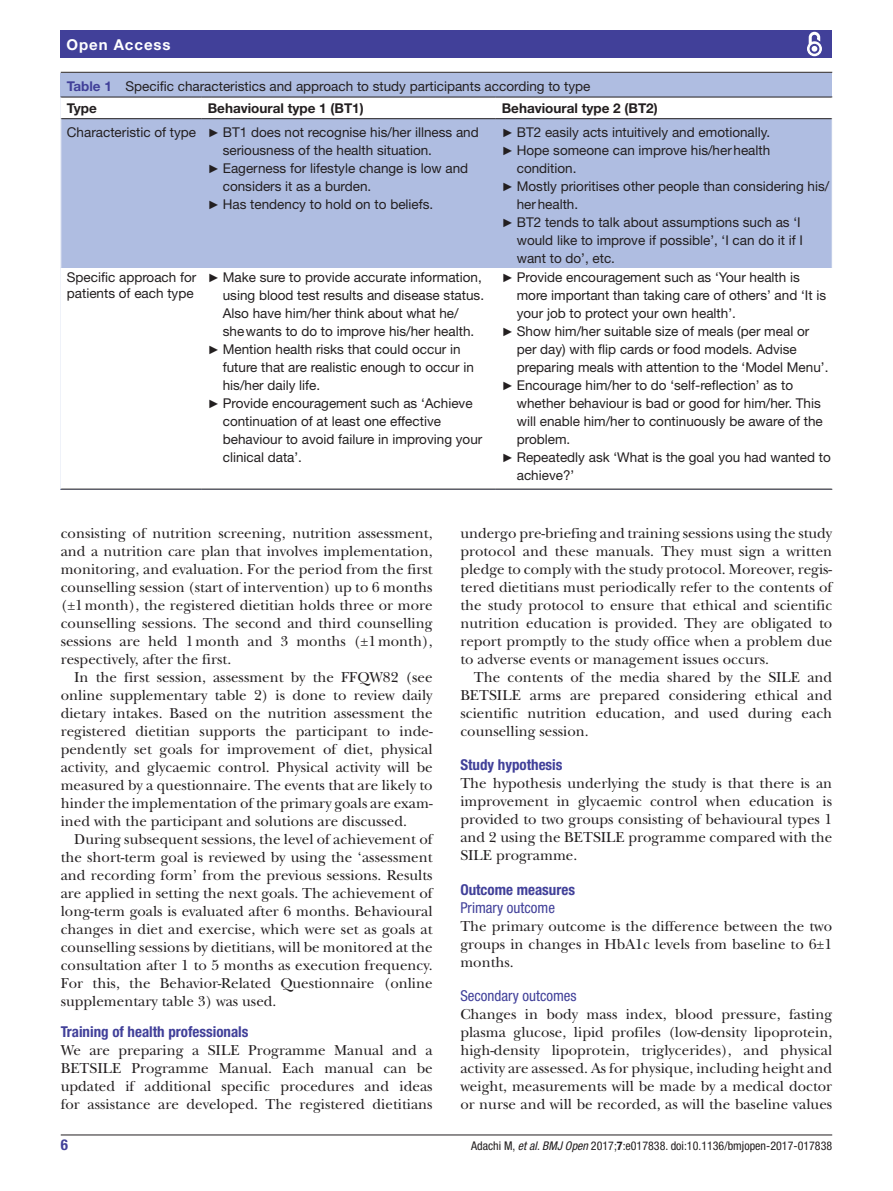
<style>
.page{position:relative;width:893px;height:1191px;background:#fff}
.page>*{position:absolute;margin:0;border:0;box-sizing:border-box;transform-origin:0 0}
.t1{font:15px/18px "New Baskerville";color:#231f20;text-align:justify}
.t2{font:700 condensed 15px "Helvetica Neue LT Std";color:#414099}
.t3{font:condensed 15px "Helvetica Neue LT Std";color:#414099}
.t4{font:700 15px "Helvetica Neue LT Std";letter-spacing:.065em;color:#fff}
.t5{font:13.5px/22px "Helvetica Neue LT Std";color:#231f20}
.t6{font:700 13.5px "Helvetica Neue LT Std";color:#231f20}
.t7{font:condensed 12px "Helvetica Neue LT Std";color:#231f20}
.s1{font-weight:700;color:#414099}
.s2{font-weight:700}
.s3{font-family:"Arial";font-size:12px}
.s4{font-style:italic}
</style>
<div class="page">
<hr style="left:61px;top:1134px;width:771px;height:1px;background:#231f20">
<div style="left:61px;top:31px;width:771px;height:27px;background:#414099"></div>
<svg style="left:807px;top:31px;width:15px;height:26px"></svg>
<div style="left:61px;top:73px;width:771px;height:416px;background:#afbde1"></div>
<hr style="left:61px;top:72px;width:771px;height:1px;background:#231f20">
<div style="left:61px;top:98px;width:771px;height:391px;background:#fff"></div>
<svg style="left:61px;top:119px;width:771px;height:149px"></svg>
<hr style="left:61px;top:97px;width:141px;height:1px;background:#231f20">
<hr style="left:61px;top:118px;width:141px;height:1px;background:#231f20">
<hr style="left:202px;top:97px;width:294px;height:1px;background:#231f20">
<hr style="left:202px;top:118px;width:294px;height:1px;background:#231f20">
<hr style="left:496px;top:97px;width:336px;height:1px;background:#231f20">
<hr style="left:496px;top:118px;width:336px;height:1px;background:#231f20">
<hr style="left:61px;top:489px;width:141px;height:1px;background:#231f20">
<hr style="left:202px;top:489px;width:294px;height:1px;background:#231f20">
<hr style="left:496px;top:489px;width:336px;height:1px;background:#231f20">
<svg style="left:60px;top:97px;width:1px;height:22px"></svg>
<p class="t4" style="left:66px;top:35px;width:106px">Open Access</p>
<p class="t5" style="left:67px;top:75px;width:525px"><span class="s1">Table 1</span> Specific characteristics and approach to study participants according to type<br><span class="s2">Type</span></p>
<p class="t6" style="left:208px;top:99px;width:158px">Behavioural type 1 (BT1)</p>
<p class="t6" style="left:502px;top:99px;width:158px">Behavioural type 2 (BT2)</p>
<p class="t5" style="left:67px;top:121px;width:413px">Characteristic of type <span class="s3">►</span> BT1 does not recognise his/her illness and</p>
<p class="t5" style="left:223px;top:139px;width:211px">seriousness of the health situation.</p>
<p class="t5" style="left:208px;top:157px;width:262px"><span class="s3">►</span> Eagerness for lifestyle change is low and</p>
<p class="t5" style="left:223px;top:175px;width:150px">considers it as a burden.</p>
<p class="t5" style="left:208px;top:193px;width:227px"><span class="s3">►</span> Has tendency to hold on to beliefs.</p>
<p class="t5" style="left:502px;top:121px;width:270px"><span class="s3">►</span> BT2 easily acts intuitively and emotionally.</p>
<p class="t5" style="left:502px;top:139px;width:270px"><span class="s3">►</span> Hope someone can improve his/herhealth</p>
<p class="t5" style="left:517px;top:157px;width:61px">condition.</p>
<p class="t5" style="left:502px;top:175px;width:329px"><span class="s3">►</span> Mostly prioritises other people than considering his/</p>
<p class="t5" style="left:517px;top:193px;width:63px">herhealth.</p>
<p class="t5" style="left:502px;top:211px;width:300px"><span class="s3">►</span> BT2 tends to talk about assumptions such as ‘I</p>
<p class="t5" style="left:517px;top:229px;width:288px">would like to improve if possible’, ‘I can do it if I</p>
<p class="t5" style="left:517px;top:247px;width:100px">want to do’, etc.</p>
<p class="t5" style="left:67px;top:269px;width:131px;line-height:16.2px">Specific approach for patients of each type</p>
<p class="t5" style="left:208px;top:266px;width:276px"><span class="s3">►</span> Make sure to provide accurate information,</p>
<p class="t5" style="left:223px;top:284px;width:263px">using blood test results and disease status.</p>
<p class="t5" style="left:223px;top:302px;width:237px">Also have him/her think about what he/</p>
<p class="t5" style="left:223px;top:320px;width:253px">shewants to do to improve his/her health.</p>
<p class="t5" style="left:208px;top:338px;width:254px"><span class="s3">►</span> Mention health risks that could occur in</p>
<p class="t5" style="left:223px;top:356px;width:253px">future that are realistic enough to occur in</p>
<p class="t5" style="left:223px;top:374px;width:99px">his/her daily life.</p>
<p class="t5" style="left:208px;top:392px;width:266px"><span class="s3">►</span> Provide encouragement such as ‘Achieve</p>
<p class="t5" style="left:223px;top:410px;width:220px">continuation of at least one effective</p>
<p class="t5" style="left:223px;top:428px;width:261px">behaviour to avoid failure in improving your</p>
<p class="t5" style="left:223px;top:446px;width:81px">clinical data’.</p>
<p class="t5" style="left:502px;top:266px;width:300px"><span class="s3">►</span> Provide encouragement such as ‘Your health is</p>
<p class="t5" style="left:517px;top:284px;width:311px">more important than taking care of others’ and ‘It is</p>
<p class="t5" style="left:517px;top:302px;width:221px">your job to protect your own health’.</p>
<p class="t5" style="left:502px;top:320px;width:309px"><span class="s3">►</span> Show him/her suitable size of meals (per meal or</p>
<p class="t5" style="left:517px;top:338px;width:282px">per day) with flip cards or food models. Advise</p>
<p class="t5" style="left:517px;top:356px;width:313px">preparing meals with attention to the ‘Model Menu’.</p>
<p class="t5" style="left:502px;top:374px;width:293px"><span class="s3">►</span> Encourage him/her to do ‘self-reflection’ as to</p>
<p class="t5" style="left:517px;top:392px;width:306px">whether behaviour is bad or good for him/her. This</p>
<p class="t5" style="left:517px;top:410px;width:308px">will enable him/her to continuously be aware of the</p>
<p class="t5" style="left:517px;top:428px;width:55px">problem.</p>
<p class="t5" style="left:502px;top:446px;width:331px"><span class="s3">►</span> Repeatedly ask ‘What is the goal you had wanted to</p>
<p class="t5" style="left:517px;top:464px;width:59px">achieve?’</p>
<p class="t1" style="left:61px;top:524px;width:373px">consisting of nutrition screening, nutrition assessment, and a nutrition care plan that involves implementation, monitoring, and evaluation. For the period from the first counselling session (start of intervention) up to 6 months (±1month), the registered dietitian holds three or more counselling sessions. The second and third counselling sessions are held 1month and 3 months (±1month), respectively, after the first.</p>
<p class="t1" style="left:61px;top:668px;width:373px;text-indent:14px">In the first session, assessment by the FFQW82 (see online supplementary table 2) is done to review daily dietary intakes. Based on the nutrition assessment the registered dietitian supports the participant to inde&shy;pendently set goals for improvement of diet, physical activity, and glycaemic control. Physical activity will be measured by a questionnaire. The events that are likely to hinder the implementation of the primary goals are exam&shy;ined with the participant and solutions are discussed.</p>
<p class="t1" style="left:61px;top:830px;width:373px;text-indent:14px">During subsequent sessions, the level of achievement of the short-term goal is reviewed by using the ‘assessment and recording form’ from the previous sessions. Results are applied in setting the next goals. The achievement of long-term goals is evaluated after 6 months. Behavioural changes in diet and exercise, which were set as goals at counselling sessions by dietitians, will be monitored at the consultation after 1 to 5 months as execution frequency.<br>For this, the Behavior-Related Questionnaire (online supplementary table 3) was used.</p>
<p class="t2" style="left:61px;top:1023px;width:189px">Training of health professionals</p>
<p class="t1" style="left:61px;top:1041px;width:373px">We are preparing a SILE Programme Manual and a BETSILE Programme Manual. Each manual can be updated if additional specific procedures and ideas for assistance are developed. The registered dietitians</p>
<p class="t1" style="left:460px;top:524px;width:373px">undergo pre-briefing and training sessions using the study protocol and these manuals. They must sign a written pledge to comply with the study protocol. Moreover, regis&shy;tered dietitians must periodically refer to the contents of the study protocol to ensure that ethical and scientific nutrition education is provided. They are obligated to report promptly to the study office when a problem due to adverse events or management issues occurs.</p>
<p class="t1" style="left:460px;top:668px;width:373px;text-indent:13px">The contents of the media shared by the SILE and BETSILE arms are prepared considering ethical and scientific nutrition education, and used during each counselling session.</p>
<p class="t2" style="left:460px;top:756px;width:104px">Study hypothesis</p>
<p class="t1" style="left:460px;top:774px;width:373px">The hypothesis underlying the study is that there is an improvement in glycaemic control when education is provided to two groups consisting of behavioural types 1 and 2 using the BETSILE programme compared with the SILE programme.</p>
<p class="t2" style="left:460px;top:880px;width:116px">Outcome measures</p>
<p class="t3" style="left:460px;top:898px;width:96px">Primary outcome</p>
<p class="t1" style="left:460px;top:917px;width:373px">The primary outcome is the difference between the two groups in changes in HbA1c levels from baseline to 6±1 months.</p>
<p class="t3" style="left:460px;top:987px;width:118px">Secondary outcomes</p>
<p class="t1" style="left:460px;top:1005px;width:373px">Changes in body mass index, blood pressure, fasting plasma glucose, lipid profiles (low-density lipoprotein, high-density lipoprotein, triglycerides), and physical activity are assessed. As for physique, including height and weight, measurements will be made by a medical doctor or nurse and will be recorded, as will the baseline values</p>
<p class="t2" style="left:61px;top:1135px;width:9px">6</p>
<p class="t7" style="left:471px;top:1138px;width:362px">Adachi M, <span class="s4">et al</span>. <span class="s4">BMJ Open</span> 2017;<span class="s2">7</span>:e017838. doi:10.1136/bmjopen-2017-017838</p>
</div>
